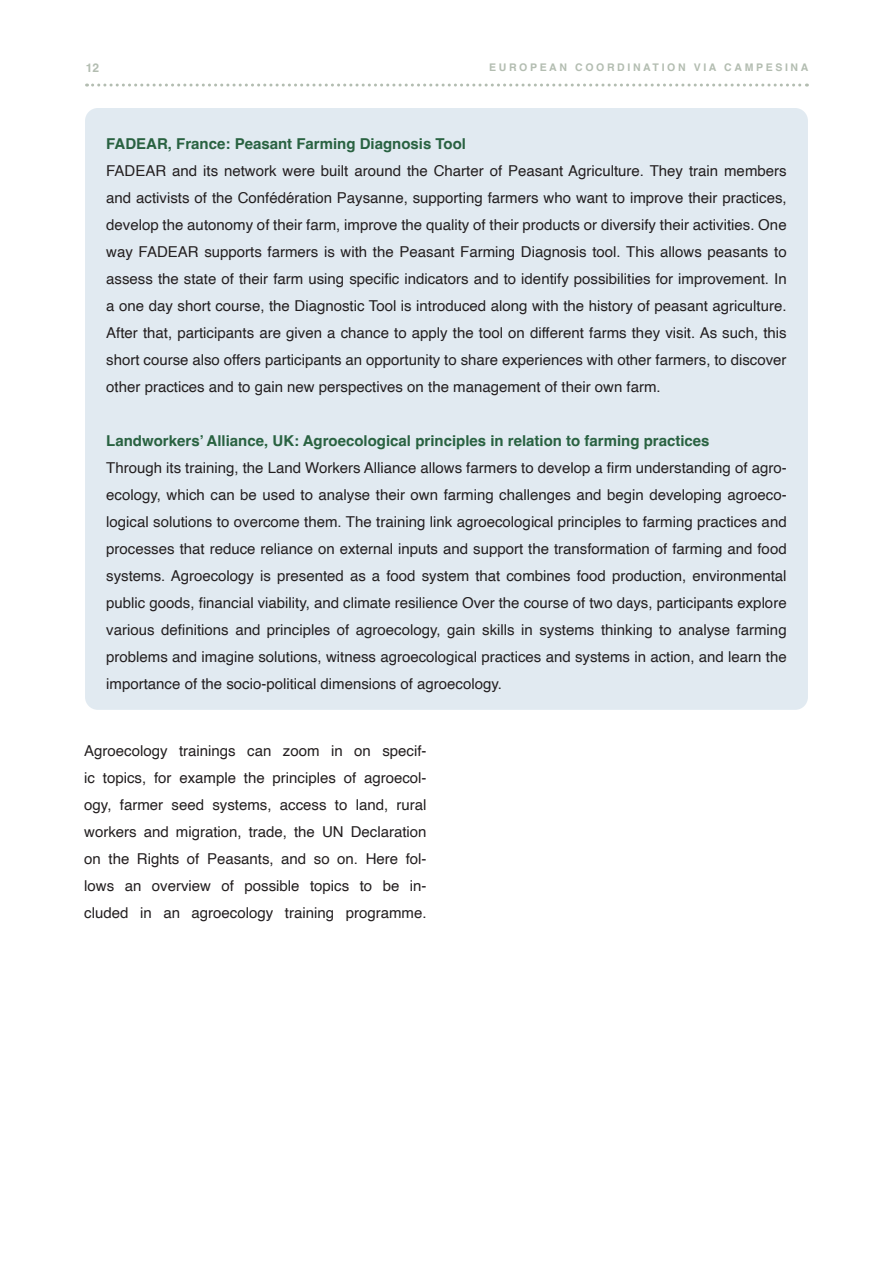
<style>
.page{position:relative;width:893px;height:1263px;background:#fff}
.page>*{position:absolute;margin:0;border:0;box-sizing:border-box;transform-origin:0 0}
.t1{font:15px/27px "Helvetica";color:#231f20;text-align:justify}
.t2{font:700 15px "Helvetica";color:#296241}
.t3{font:700 12px "Helvetica";color:#b3bdb1}
.t4{font:700 10.5px "Helvetica";letter-spacing:.25em;color:#b3bdb1}
</style>
<div class="page">
<svg style="left:87px;top:84px;width:720px;height:3px"></svg>
<div style="left:85px;top:108px;width:723px;height:602px;background:#e1eaf1;border-radius:13px"></div>
<p class="t3" style="left:86px;top:60px;width:15px">12</p>
<p class="t4" style="left:489px;top:61px;width:321px">EUROPEAN COORDINATION VIA CAMPESINA</p>
<p class="t2" style="left:106px;top:134px;width:361px">FADEAR, France: Peasant Farming Diagnosis Tool</p>
<p class="t1" style="left:106px;top:157px;width:682px">FADEAR and its network were built around the Charter of Peasant Agriculture. They train members and activists of the Confédération Paysanne, supporting farmers who want to improve their practices, develop the autonomy of their farm, improve the quality of their products or diversify their activities. One way FADEAR supports farmers is with the Peasant Farming Diagnosis tool. This allows peasants to assess the state of their farm using specific indicators and to identify possibilities for improvement. In a one day short course, the Diagnostic Tool is introduced along with the history of peasant agriculture.<br>After that, participants are given a chance to apply the tool on different farms they visit. As such, this short course also offers participants an opportunity to share experiences with other farmers, to discover other practices and to gain new perspectives on the management of their own farm.</p>
<p class="t2" style="left:106px;top:431px;width:605px">Landworkers’ Alliance, UK: Agroecological principles in relation to farming practices</p>
<p class="t1" style="left:106px;top:454px;width:682px">Through its training, the Land Workers Alliance allows farmers to develop a firm understanding of agro&shy;ecology, which can be used to analyse their own farming challenges and begin developing agroeco&shy;logical solutions to overcome them. The training link agroecological principles to farming practices and processes that reduce reliance on external inputs and support the transformation of farming and food systems. Agroecology is presented as a food system that combines food production, environmental public goods, financial viability, and climate resilience Over the course of two days, participants explore various definitions and principles of agroecology, gain skills in systems thinking to analyse farming problems and imagine solutions, witness agroecological practices and systems in action, and learn the importance of the socio-political dimensions of agroecology.</p>
<p class="t1" style="left:84px;top:738px;width:344px">Agroecology trainings can zoom in on specif&shy;ic topics, for example the principles of agroecol&shy;ogy, farmer seed systems, access to land, rural workers and migration, trade, the UN Declaration on the Rights of Peasants, and so on. Here fol&shy;lows an overview of possible topics to be in&shy;cluded in an agroecology training programme.</p>
</div>
